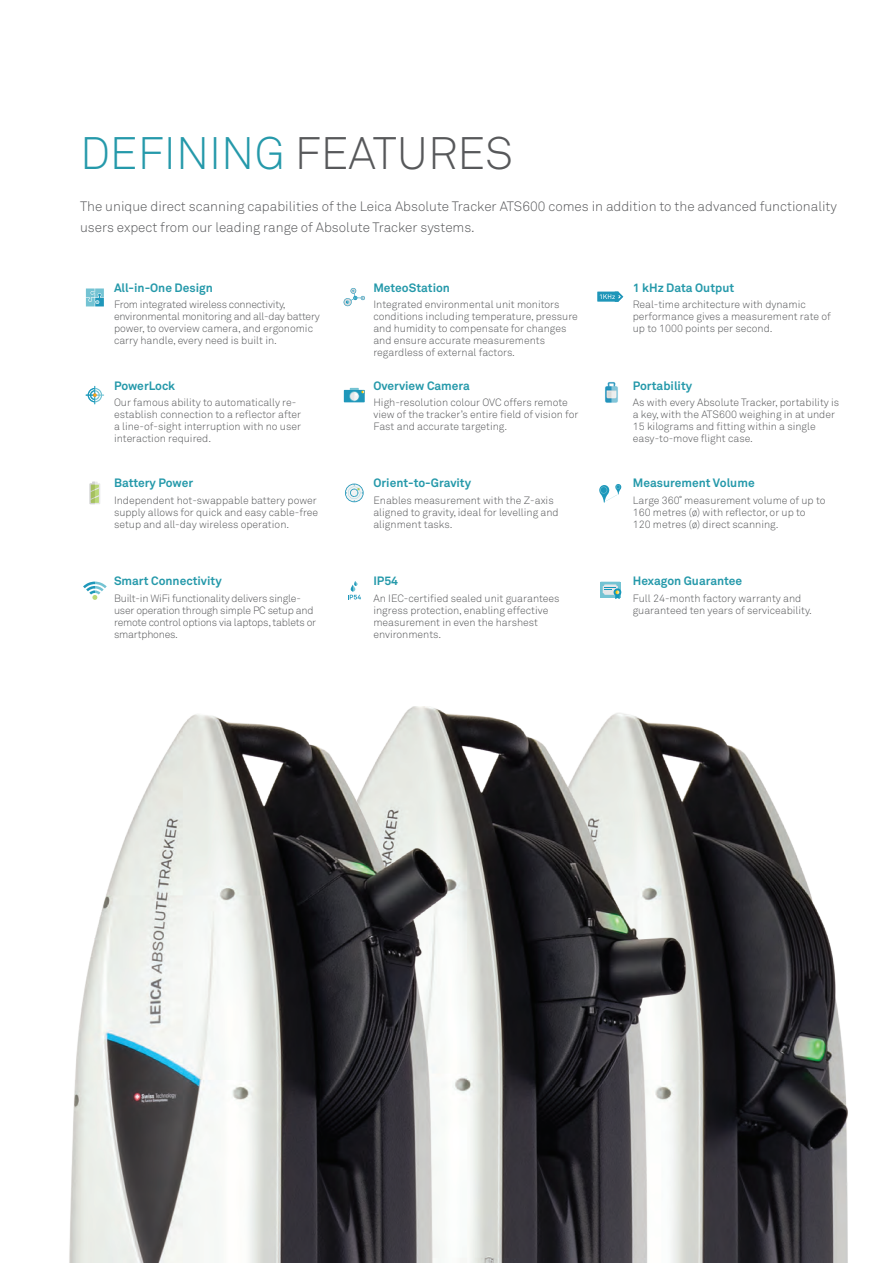
<style>
.page{position:relative;width:893px;height:1263px;background:#fff}
.page>*{position:absolute;margin:0;border:0;box-sizing:border-box;transform-origin:0 0}
.t1{font:45px "Akkurat Light Pro";color:#2599aa}
.Body{font:13.5px/21px "Akkurat Light Pro";color:#57585a}
.Description_Text{font:700 12px "Akkurat Pro";color:#2599aa}
.Description_Text-2{font:10.5px/12px "Akkurat Light Pro";color:#57585a}
.Description_Text-3{font:10.5px/12px "Akkurat Light Pro";letter-spacing:-.02em;color:#57585a}
.s1{color:#57585a}
</style>
<div class="page">
<svg style="left:86px;top:288px;width:18px;height:18px"></svg>
<svg style="left:343px;top:288px;width:22px;height:18px"></svg>
<svg style="left:86px;top:386px;width:18px;height:18px"></svg>
<svg style="left:344px;top:388px;width:21px;height:14px"></svg>
<img style="left:605px;top:382px;width:13px;height:21px">
<svg style="left:89px;top:482px;width:11px;height:22px"></svg>
<svg style="left:345px;top:484px;width:19px;height:18px"></svg>
<svg style="left:83px;top:582px;width:24px;height:18px"></svg>
<svg style="left:597px;top:292px;width:26px;height:10px"></svg>
<svg style="left:599px;top:484px;width:22px;height:19px"></svg>
<svg style="left:600px;top:582px;width:21px;height:17px"></svg>
<img style="left:729px;top:745px;width:119px;height:518px">
<img style="left:405px;top:707px;width:324px;height:556px">
<img style="left:69px;top:713px;width:423px;height:550px">
<svg style="left:348px;top:581px;width:13px;height:18px"></svg>
<p class="t1" style="left:80px;top:127px;width:434px">DEFINING <span class="s1">FEATURES</span></p>
<p class="Body" style="left:80px;top:196px;width:758px">The unique direct scanning capabilities of the Leica Absolute Tracker ATS600 comes in addition to the advanced functionality users expect from our leading range of Absolute Tracker systems.</p>
<p class="Description_Text" style="left:114px;top:280px;width:100px">All-in-One Design</p>
<p class="Description_Text-3" style="left:114px;top:299px;width:207px">From integrated wireless connectivity, environmental monitoring and all-day battery power, to overview camera, and ergonomic carry handle, every need is built in.</p>
<p class="Description_Text" style="left:114px;top:378px;width:63px">PowerLock</p>
<p class="Description_Text-2" style="left:114px;top:396px;width:189px">Our famous ability to automatically re&shy;establish connection to a reflector after a line-of-sight interruption with no user interaction required.</p>
<p class="Description_Text" style="left:114px;top:476px;width:81px">Battery Power</p>
<p class="Description_Text-2" style="left:114px;top:494px;width:206px">Independent hot-swappable battery power supply allows for quick and easy cable-free setup and all-day wireless operation.</p>
<p class="Description_Text" style="left:114px;top:573px;width:109px">Smart Connectivity</p>
<p class="Description_Text-3" style="left:114px;top:592px;width:204px">Built-in WiFi functionality delivers single&shy;user operation through simple PC setup and remote control options via laptops, tablets or smartphones.</p>
<p class="Description_Text" style="left:373px;top:280px;width:78px">MeteoStation</p>
<p class="Description_Text-2" style="left:373px;top:299px;width:206px">Integrated environmental unit monitors conditions including temperature, pressure and humidity to compensate for changes and ensure accurate measurements regardless of external factors.</p>
<p class="Description_Text" style="left:373px;top:378px;width:98px">Overview Camera</p>
<p class="Description_Text-2" style="left:373px;top:396px;width:206px">High-resolution colour OVC offers remote view of the tracker’s entire field of vision for<br>Fast and accurate targeting.</p>
<p class="Description_Text" style="left:373px;top:476px;width:99px">Orient-to-Gravity</p>
<p class="Description_Text-2" style="left:373px;top:494px;width:187px">Enables measurement with the Z-axis aligned to gravity, ideal for levelling and alignment tasks.</p>
<p class="Description_Text" style="left:373px;top:573px;width:26px">IP54</p>
<p class="Description_Text-2" style="left:373px;top:592px;width:188px">An IEC-certified sealed unit guarantees ingress protection, enabling effective measurement in even the harshest environments.</p>
<p class="Description_Text" style="left:633px;top:280px;width:103px">1 kHz Data Output</p>
<p class="Description_Text-2" style="left:633px;top:299px;width:199px">Real-time architecture with dynamic performance gives a measurement rate of up to 1000 points per second.</p>
<p class="Description_Text" style="left:633px;top:378px;width:61px">Portability</p>
<p class="Description_Text-2" style="left:633px;top:396px;width:208px">As with every Absolute Tracker, portability is a key, with the ATS600 weighing in at under 15 kilograms and fitting within a single easy-to-move flight case.</p>
<p class="Description_Text" style="left:633px;top:476px;width:123px">Measurement Volume</p>
<p class="Description_Text-2" style="left:633px;top:494px;width:194px">Large 360˚ measurement volume of up to<br>160 metres (ø) with reflector, or up to<br>120 metres (ø) direct scanning.</p>
<p class="Description_Text" style="left:633px;top:573px;width:111px">Hexagon Guarantee</p>
<p class="Description_Text-2" style="left:633px;top:592px;width:181px">Full 24-month factory warranty and guaranteed ten years of serviceability.</p>
</div>
